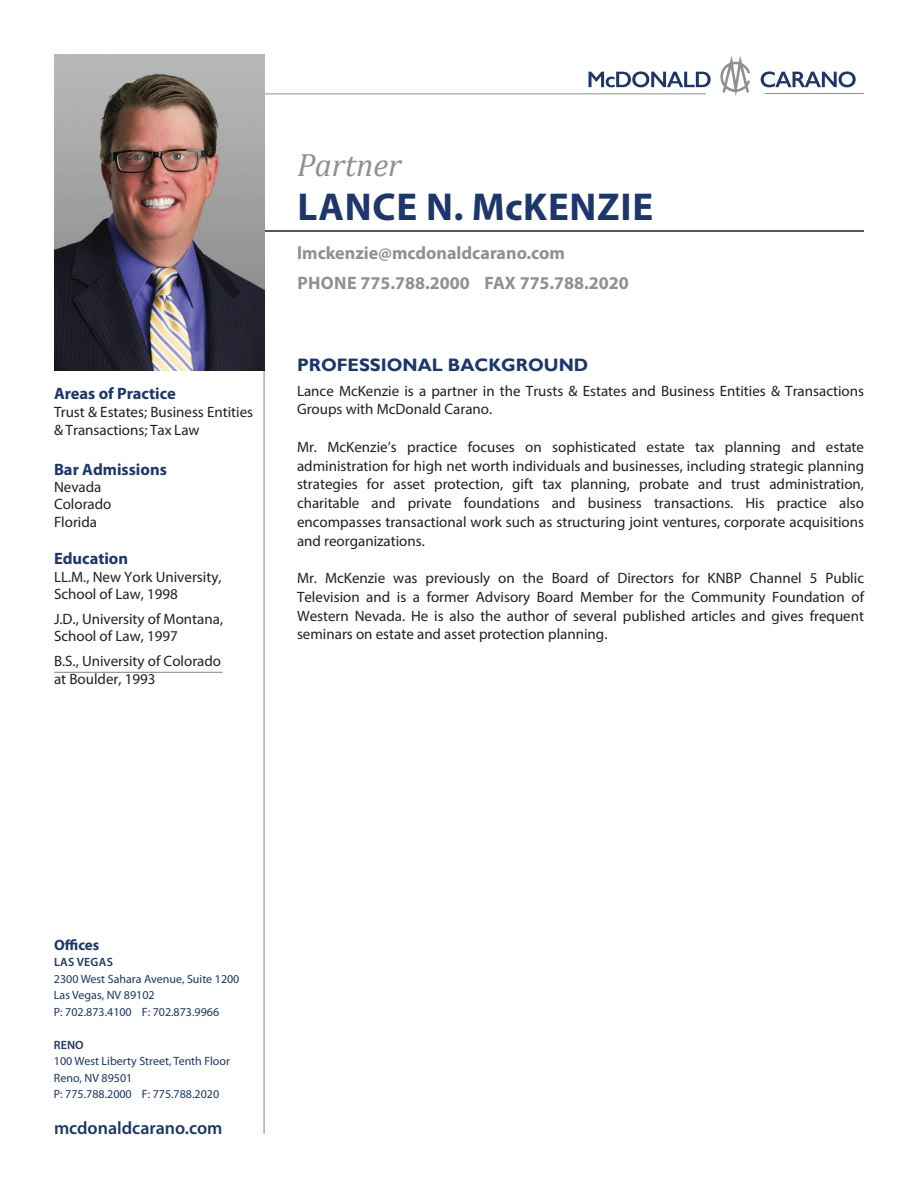
<style>
.page{position:relative;width:918px;height:1188px;background:#fff}
.page>*{position:absolute;margin:0;border:0;box-sizing:border-box;transform-origin:0 0}
.t1{font:700 39px "Myriad Pro";letter-spacing:.02em;color:#1d366c}
.t2{font:italic 32.4px "Cambria";color:#8f9191}
.t3{font:700 18px/30px "Myriad Pro";color:#8f9191}
.t4{font:700 18px "Gill Sans";color:#1d366c}
.t5{font:600 18px "Myriad Pro";color:#1d366c}
.t6{font:700 16.5px "Myriad Pro";color:#1d366c}
.t7{font:15px/18.8px "Myriad Pro";color:#231f20}
.t8{font:700 15px "Myriad Pro";color:#1d366c}
.t9{font:12px/16.5px "Myriad Pro";color:#1d366c}
.t10{font:600 12px "Myriad Pro";letter-spacing:.02em;color:#1d366c}
</style>
<div class="page">
<hr style="left:63px;top:230px;width:801px;height:2px;background:#231f20">
<hr style="left:264px;top:366px;width:1px;height:768px;background:#8f9191">
<hr style="left:54px;top:672px;width:168px;height:1px;background:#8f9191">
<svg style="left:589px;top:71px;width:122px;height:16px"></svg>
<svg style="left:761px;top:71px;width:95px;height:16px"></svg>
<hr style="left:198px;top:94px;width:508px;height:1px;background:#8f9191">
<hr style="left:765px;top:93px;width:99px;height:1px;background:#8f9191">
<svg style="left:720px;top:56px;width:30px;height:40px"></svg>
<img style="left:54px;top:55px;width:210px;height:315px">
<p class="t6" style="left:54px;top:382px;width:123px">Areas of Practice</p>
<p class="t7" style="left:54px;top:403px;width:201px;line-height:17.7px">Trust &amp; Estates; Business Entities &amp; Transactions; Tax Law</p>
<p class="t6" style="left:54px;top:458px;width:114px">Bar Admissions</p>
<p class="t7" style="left:54px;top:479px;width:59px;line-height:17.1px">Nevada<br>Colorado<br>Florida</p>
<p class="t6" style="left:54px;top:547px;width:76px">Education</p>
<p class="t7" style="left:54px;top:568px;width:169px;line-height:16.8px">LL.M., New York University,<br>School of Law, 1998</p>
<p class="t7" style="left:54px;top:610px;width:171px;line-height:16.8px">J.D., University of Montana,<br>School of Law, 1997</p>
<p class="t7" style="left:54px;top:651px;width:169px;line-height:18px">B.S., University of Colorado at Boulder, 1993</p>
<h2 class="t2" style="left:297px;top:142px;width:106px">Partner</h2>
<h1 class="t1" style="left:298px;top:181px;width:357px">LANCE N. McKENZIE</h1>
<p class="t3" style="left:297px;top:237px;width:333px">lmckenzie@mcdonaldcarano.com<br>PHONE 775.788.2000 FAX 775.788.2020</p>
<p class="t4" style="left:297px;top:354px;width:293px">PROFESSIONAL BACKGROUND</p>
<p class="t7" style="left:297px;top:381px;width:569px">Lance McKenzie is a partner in the Trusts &amp; Estates and Business Entities &amp; Transactions<br>Groups with McDonald Carano.</p>
<p class="t7" style="left:297px;top:437px;width:569px;text-align:justify">Mr. McKenzie’s practice focuses on sophisticated estate tax planning and estate administration for high net worth individuals and businesses, including strategic planning strategies for asset protection, gift tax planning, probate and trust administration, charitable and private foundations and business transactions. His practice also encompasses transactional work such as structuring joint ventures, corporate acquisitions and reorganizations.</p>
<p class="t7" style="left:297px;top:568px;width:569px;text-align:justify">Mr. McKenzie was previously on the Board of Directors for KNBP Channel 5 Public Television and is a former Advisory Board Member for the Community Foundation of Western Nevada. He is also the author of several published articles and gives frequent seminars on estate and asset protection planning.</p>
<p class="t8" style="left:54px;top:935px;width:47px">Offices</p>
<p class="t10" style="left:54px;top:955px;width:60px">LAS VEGAS</p>
<p class="t9" style="left:54px;top:970px;width:187px">2300 West Sahara Avenue, Suite 1200<br>Las Vegas, NV 89102<br>P: 702.873.4100 F: 702.873.9966</p>
<p class="t10" style="left:54px;top:1037px;width:31px">RENO</p>
<p class="t9" style="left:54px;top:1053px;width:178px">100 West Liberty Street, Tenth Floor<br>Reno, NV 89501<br>P: 775.788.2000 F: 775.788.2020</p>
<p class="t5" style="left:54px;top:1116px;width:170px">mcdonaldcarano.com</p>
</div>
